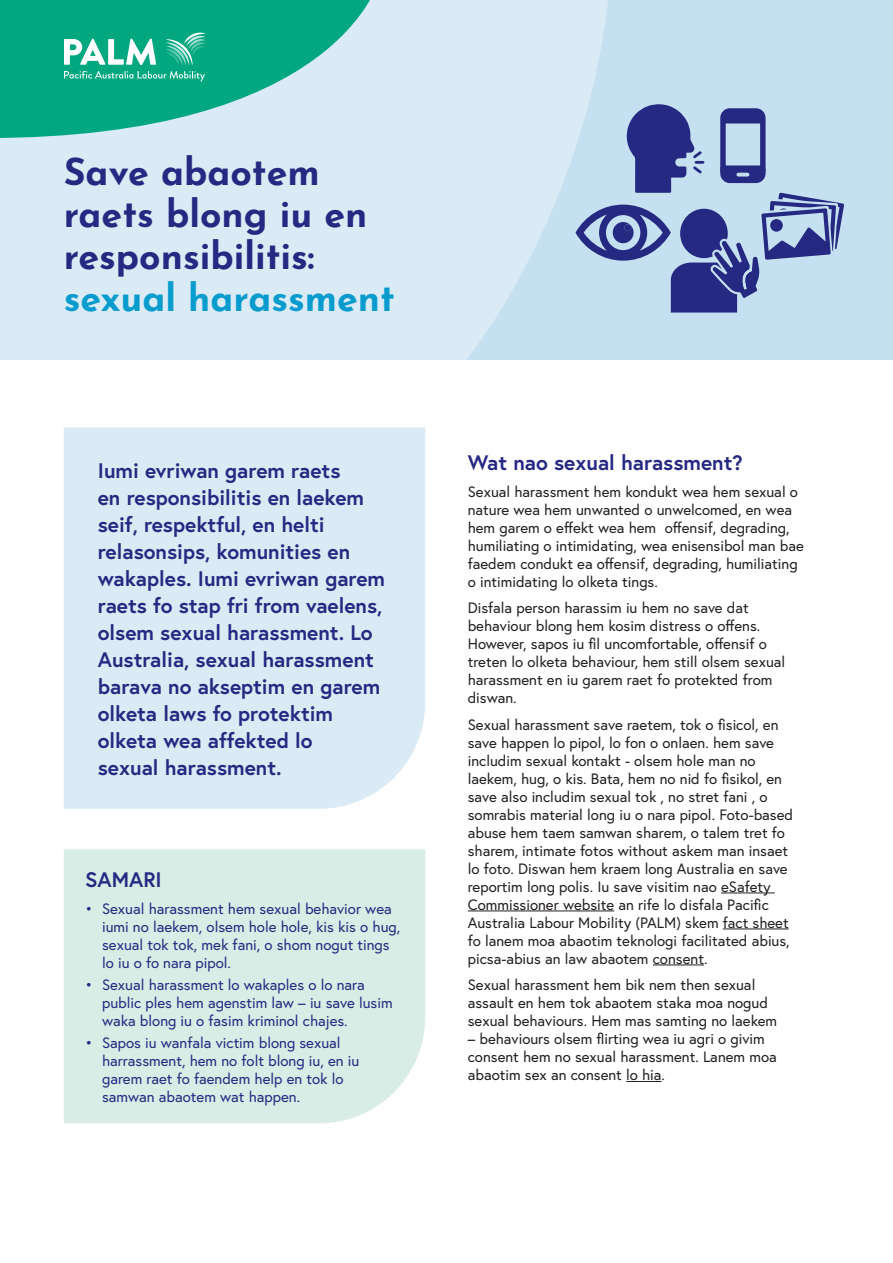
<style>
.page{position:relative;width:893px;height:1263px;background:#fff}
.page>*{position:absolute;margin:0;border:0;box-sizing:border-box;transform-origin:0 0}
.t1{font:700 37.5px/42px "Josefin Sans";color:#252982}
.t2{font:700 21px/27px "Europa";color:#252982}
.Body{font:15px/18px "Europa";color:#231f20}
.t3{font:15px/18px "Europa";color:#252982}
.s1{color:#089cce}
</style>
<div class="page">
<div style="left:320px;top:0;width:573px;height:360px;background:#c5e0f0"></div>
<svg style="left:0;top:0;width:608px;height:360px;background:#d8eaf4"></svg>
<svg style="left:0;top:0;width:379px;height:138px;background:#41bba2"></svg>
<svg style="left:64px;top:39px;width:92px;height:26px"></svg>
<svg style="left:64px;top:71px;width:141px;height:11px;background:#32b898"></svg>
<svg style="left:166px;top:33px;width:39px;height:32px"></svg>
<div style="left:64px;top:427px;width:361px;height:382px;background:#daebf5"></div>
<hr style="left:721px;top:893px;width:54px;height:1px;background:#231f20">
<hr style="left:468px;top:911px;width:146px;height:1px;background:#231f20">
<hr style="left:723px;top:929px;width:66px;height:1px;background:#231f20">
<hr style="left:653px;top:965px;width:51px;height:1px;background:#231f20">
<hr style="left:626px;top:1081px;width:36px;height:1px;background:#231f20">
<svg style="left:575px;top:104px;width:269px;height:209px"></svg>
<div style="left:770px;top:219px;width:13px;height:13px;background:#252982;border-radius:50%"></div>
<div style="left:64px;top:849px;width:361px;height:274px;background:#d7ede5"></div>
<h1 class="t1" style="left:64px;top:146px;width:333px">Save abaotem raets blong iu en responsibilitis: <span class="s1">sexual harassment</span></h1>
<h3 class="t2" style="left:98px;top:456px;width:289px">Iumi evriwan garem raets<br>en responsibilitis en laekem seif, respektful, en helti relasonsips, komunities en wakaples. Iumi evriwan garem raets fo stap fri from vaelens, olsem sexual harassment. Lo<br>Australia, sexual harassment barava no akseptim en garem olketa laws fo protektim olketa wea affekted lo<br>sexual harassment.</h3>
<h3 class="t2" style="left:85px;top:865px;width:78px">SAMARI</h3>
<p class="t3" style="left:102px;top:899px;width:300px;text-indent:-17px">• Sexual harassment hem sexual behavior wea iumi no laekem, olsem hole hole, kis kis o hug, sexual tok tok, mek fani, o shom nogut tings lo iu o fo nara pipol.</p>
<p class="t3" style="left:102px;top:975px;width:292px;text-indent:-17px">• Sexual harassment lo wakaples o lo nara public ples hem agenstim law – iu save lusim waka blong iu o fasim kriminol chajes.</p>
<p class="t3" style="left:102px;top:1033px;width:259px;text-indent:-17px">• Sapos iu wanfala victim blong sexual harrassment, hem no folt blong iu, en iu garem raet fo faendem help en tok lo samwan abaotem wat happen.</p>
<h3 class="t2" style="left:468px;top:449px;width:277px">Wat nao sexual harassment?</h3>
<p class="Body" style="left:468px;top:482px;width:338px">Sexual harassment hem kondukt wea hem sexual o nature wea hem unwanted o unwelcomed, en wea hem garem o effekt wea hem offensif, degrading, humiliating o intimidating, wea enisensibol man bae faedem condukt ea offensif, degrading, humiliating o intimidating lo olketa tings.</p>
<p class="Body" style="left:468px;top:599px;width:319px">Disfala person harassim iu hem no save dat behaviour blong hem kosim distress o offens.<br>However, sapos iu fil uncomfortable, offensif o treten lo olketa behaviour, hem still olsem sexual harassment en iu garem raet fo protekted from diswan.</p>
<p class="Body" style="left:468px;top:715px;width:327px">Sexual harassment save raetem, tok o fisicol, en save happen lo pipol, lo fon o onlaen. hem save includim sexual kontakt - olsem hole man no laekem, hug, o kis. Bata, hem no nid fo fisikol, en save also includim sexual tok , no stret fani , o somrabis material long iu o nara pipol. Foto-based abuse hem taem samwan sharem, o talem tret fo sharem, intimate fotos without askem man insaet lo foto. Diswan hem kraem long Australia en save reportim long polis. Iu save visitim nao eSafety Commissioner website an rife lo disfala Pacific Australia Labour Mobility (PALM) skem fact sheet fo lanem moa abaotim teknologi facilitated abius, picsa-abius an law abaotem consent.</p>
<p class="Body" style="left:468px;top:976px;width:311px">Sexual harassment hem bik nem then sexual assault en hem tok abaotem staka moa nogud sexual behaviours. Hem mas samting no laekem</p>
<p class="Body" style="left:468px;top:1030px;width:311px">– behaviours olsem flirting wea iu agri o givim consent hem no sexual harassment. Lanem moa abaotim sex an consent lo hia.</p>
</div>
